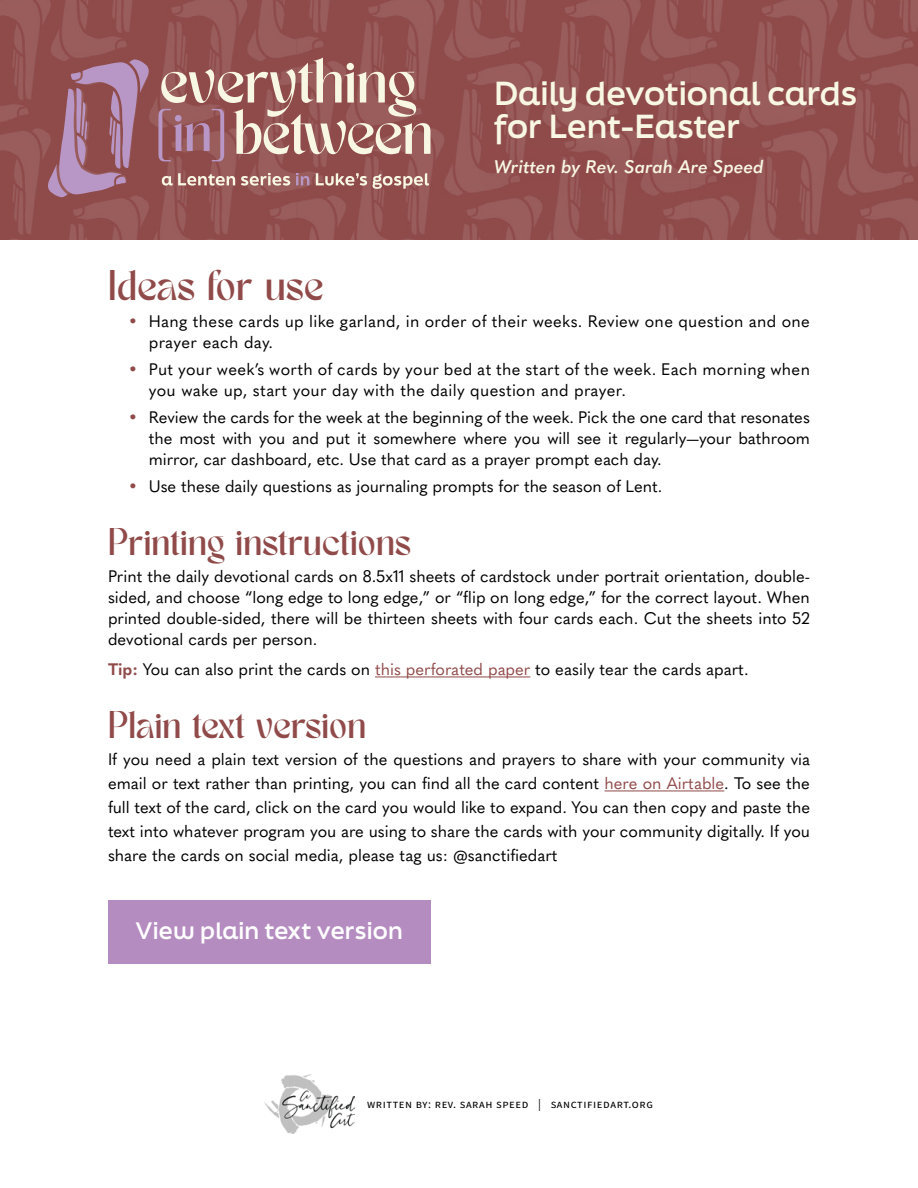
<style>
.page{position:relative;width:918px;height:1188px;background:#fff}
.page>*{position:absolute;margin:0;border:0;box-sizing:border-box;transform-origin:0 0}
.t1{font:700 31.5px/33px "Final Six";color:#f8f7e4}
.t2{font:30px "TAN MERINGUE";letter-spacing:.01em;color:#904a49}
.t3{font:27px "TAN MERINGUE";letter-spacing:.01em;color:#904a49}
.t4{font:700 22.5px "Final Six";letter-spacing:.01em;color:#fff}
.t5{font:italic 600 18px "Quasimoda";color:#f8f7e4}
.t6{font:16.5px/21px "Quasimoda";color:#000;text-align:justify}
.t7{font:16.5px/21px "Quasimoda";letter-spacing:.02em;color:#000}
.t8{font:12px "Source Sans Pro";letter-spacing:.05em;color:#000}
.s1{color:#904a49}
.s2{font-weight:700;color:#904a49}
</style>
<div class="page">
<img style="left:0;top:0;width:918px;height:240px">
<svg style="left:41px;top:56px;width:393px;height:143px;background:#a46f71"></svg>
<div style="left:474px;top:140px;width:311px;height:58px;background:#91313e;opacity:.43"></div>
<hr style="left:375px;top:677px;width:155px;height:1px;background:#904a49">
<hr style="left:605px;top:791px;width:119px;height:1px;background:#904a49">
<img style="left:265px;top:1075px;width:89px;height:58px">
<div style="left:108px;top:901px;width:322px;height:63px;background:#b48cc0"></div>
<h1 class="t1" style="left:494px;top:76px;width:365px">Daily devotional cards for Lent-Easter</h1>
<p class="t5" style="left:494px;top:153px;width:271px">Written by Rev. Sarah Are Speed</p>
<h2 class="t2" style="left:108px;top:262px;width:217px">Ideas for use</h2>
<p class="t7" style="left:149px;top:310px;width:663px;text-indent:-21px"><span class="s1">•</span> Hang these cards up like garland, in order of their weeks. Review one question and one prayer each day.</p>
<p class="t7" style="left:149px;top:358px;width:663px;text-indent:-21px"><span class="s1">•</span> Put your week’s worth of cards by your bed at the start of the week. Each morning when you wake up, start your day with the daily question and prayer.</p>
<p class="t6" style="left:149px;top:406px;width:663px;text-indent:-21px"><span class="s1">•</span> Review the cards for the week at the beginning of the week. Pick the one card that resonates the most with you and put it somewhere where you will see it regularly—your bathroom mirror, car dashboard, etc. Use that card as a prayer prompt each day.</p>
<p class="t6" style="left:128px;top:475px;width:536px"><span class="s1">•</span> Use these daily questions as journaling prompts for the season of Lent.</p>
<h3 class="t3" style="left:108px;top:521px;width:304px">Printing instructions</h3>
<p class="t6" style="left:108px;top:565px;width:704px">Print the daily devotional cards on 8.5x11 sheets of cardstock under portrait orientation, double&shy;sided, and choose “long edge to long edge,” or “flip on long edge,” for the correct layout. When printed double-sided, there will be thirteen sheets with four cards each. Cut the sheets into 52 devotional cards per person.</p>
<p class="t6" style="left:108px;top:658px;width:642px"><span class="s2">Tip:</span> You can also print the cards on <span class="s1">this perforated paper</span> to easily tear the cards apart.</p>
<h3 class="t3" style="left:108px;top:704px;width:260px">Plain text version</h3>
<p class="t6" style="left:108px;top:746px;width:704px;line-height:24px">If you need a plain text version of the questions and prayers to share with your community via email or text rather than printing, you can find all the card content <span class="s1">here on Airtable</span>. To see the full text of the card, click on the card you would like to expand. You can then copy and paste the text into whatever program you are using to share the cards with your community digitally. If you share the cards on social media, please tag us: @sanctifiedart</p>
<h3 class="t4" style="left:136px;top:914px;width:269px">View plain text version</h3>
<p class="t8" style="left:367px;top:1096px;width:287px">written by: rev. sarah speed | sanctifiedart.org</p>
</div>
